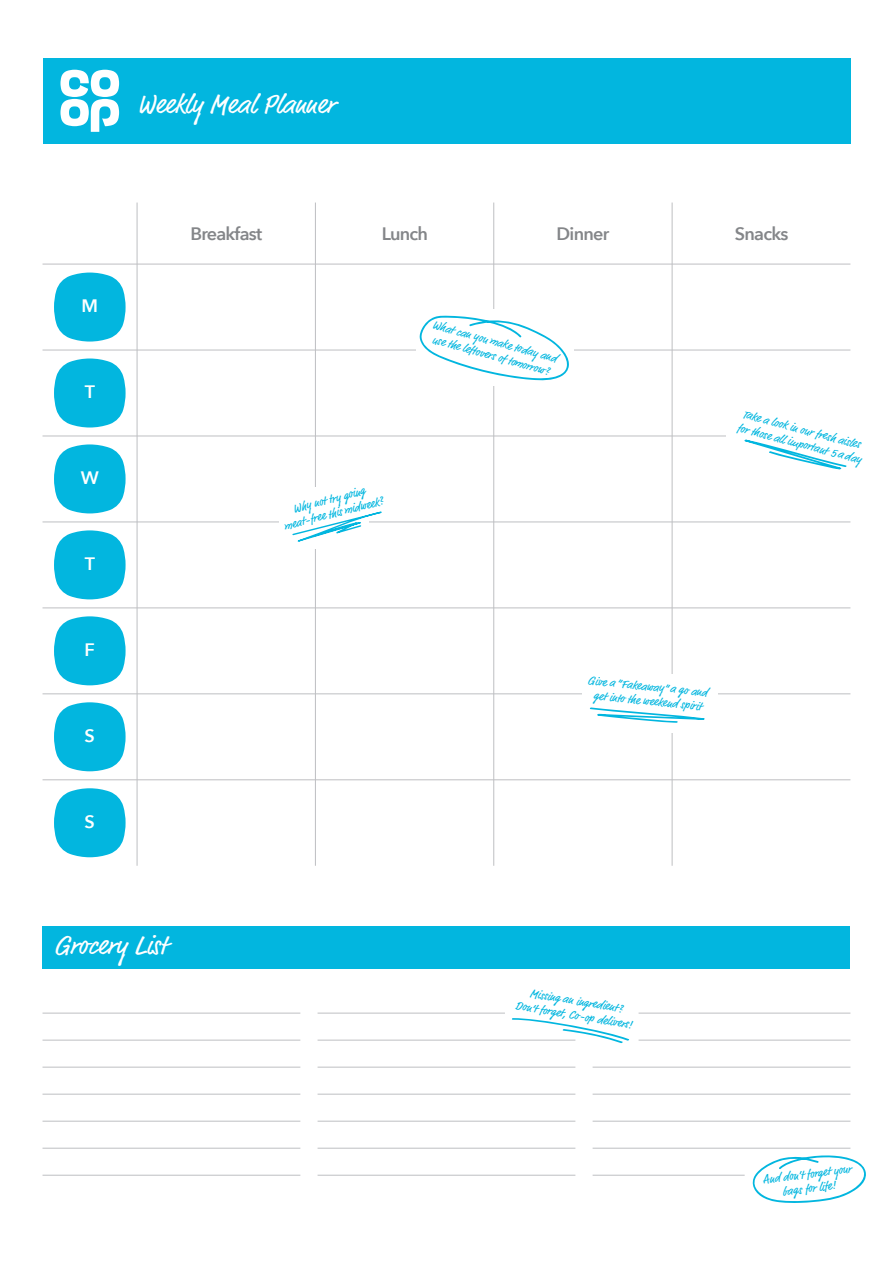
<style>
.page{position:relative;width:893px;height:1263px;background:#fff}
.page>*{position:absolute;margin:0;border:0;box-sizing:border-box;transform-origin:0 0}
.t1{font:27px "Qxsztjsmxfobghlihhqqashevmh";color:#fff}
.t2{font:600 18px "Avenir Next";letter-spacing:-.04em;color:#848689}
.t3{font:600 18px "Avenir Next";color:#fff}
.t4{font:12px/14.4px "Qxsztjsmxfobghlihhqqashevmh";color:#02b6df;text-align:center}
</style>
<div class="page">
<div style="left:43px;top:926px;width:807px;height:43px;background:#02b6df"></div>
<div style="left:43px;top:58px;width:807px;height:86px;background:#02b6df"></div>
<svg style="left:60px;top:70px;width:59px;height:62px"></svg>
<hr style="left:43px;top:779px;width:807px;height:1px;background:#bebfc2">
<hr style="left:43px;top:693px;width:807px;height:1px;background:#bebfc2">
<hr style="left:43px;top:607px;width:807px;height:1px;background:#bebfc2">
<hr style="left:43px;top:521px;width:807px;height:1px;background:#bebfc2">
<hr style="left:43px;top:436px;width:807px;height:1px;background:#bebfc2">
<hr style="left:43px;top:350px;width:807px;height:1px;background:#bebfc2">
<hr style="left:43px;top:264px;width:807px;height:1px;background:#bebfc2">
<hr style="left:672px;top:203px;width:1px;height:663px;background:#bebfc2">
<hr style="left:493px;top:203px;width:1px;height:663px;background:#bebfc2">
<hr style="left:315px;top:203px;width:1px;height:663px;background:#bebfc2">
<hr style="left:137px;top:203px;width:1px;height:663px;background:#bebfc2">
<hr style="left:43px;top:1175px;width:257px;height:1px;background:#bebfc2">
<hr style="left:43px;top:1148px;width:257px;height:1px;background:#bebfc2">
<hr style="left:43px;top:1121px;width:257px;height:1px;background:#bebfc2">
<hr style="left:43px;top:1094px;width:257px;height:1px;background:#bebfc2">
<hr style="left:43px;top:1067px;width:257px;height:1px;background:#bebfc2">
<hr style="left:43px;top:1040px;width:257px;height:1px;background:#bebfc2">
<hr style="left:43px;top:1013px;width:257px;height:1px;background:#bebfc2">
<hr style="left:318px;top:1175px;width:257px;height:1px;background:#bebfc2">
<hr style="left:318px;top:1148px;width:257px;height:1px;background:#bebfc2">
<hr style="left:318px;top:1121px;width:257px;height:1px;background:#bebfc2">
<hr style="left:318px;top:1094px;width:257px;height:1px;background:#bebfc2">
<hr style="left:318px;top:1067px;width:257px;height:1px;background:#bebfc2">
<hr style="left:318px;top:1040px;width:257px;height:1px;background:#bebfc2">
<hr style="left:318px;top:1013px;width:187px;height:1px;background:#bebfc2">
<hr style="left:593px;top:1175px;width:152px;height:1px;background:#bebfc2">
<hr style="left:593px;top:1148px;width:257px;height:1px;background:#bebfc2">
<hr style="left:593px;top:1121px;width:257px;height:1px;background:#bebfc2">
<hr style="left:593px;top:1094px;width:257px;height:1px;background:#bebfc2">
<hr style="left:593px;top:1067px;width:257px;height:1px;background:#bebfc2">
<hr style="left:639px;top:1040px;width:211px;height:1px;background:#bebfc2">
<hr style="left:639px;top:1013px;width:211px;height:1px;background:#bebfc2">
<svg style="left:54px;top:358px;width:72px;height:69px;background:#2ac1e4"></svg>
<svg style="left:54px;top:444px;width:72px;height:69px;background:#2ac1e4"></svg>
<svg style="left:54px;top:530px;width:72px;height:69px;background:#2ac1e4"></svg>
<svg style="left:54px;top:616px;width:72px;height:69px;background:#2ac1e4"></svg>
<svg style="left:54px;top:702px;width:72px;height:69px;background:#2ac1e4"></svg>
<svg style="left:54px;top:788px;width:72px;height:69px;background:#2ac1e4"></svg>
<svg style="left:54px;top:273px;width:72px;height:69px;background:#2ac1e4"></svg>
<svg style="left:511px;top:1018px;width:119px;height:25px"></svg>
<div style="left:279px;top:487px;width:90px;height:61px;background:#fff"></div>
<div style="left:416px;top:309px;width:157px;height:76px;background:#fff"></div>
<div style="left:582px;top:675px;width:136px;height:58px;background:#fff"></div>
<div style="left:726px;top:420px;width:124px;height:18px;background:#fff"></div>
<svg style="left:589px;top:707px;width:116px;height:16px"></svg>
<svg style="left:744px;top:439px;width:103px;height:30px"></svg>
<svg style="left:752px;top:1155px;width:114px;height:48px"></svg>
<svg style="left:292px;top:511px;width:90px;height:31px"></svg>
<svg style="left:419px;top:315px;width:150px;height:66px"></svg>
<h2 class="t3" style="left:82px;top:291px;width:18px">M</h2>
<h2 class="t3" style="left:85px;top:377px;width:12px">T</h2>
<h2 class="t3" style="left:81px;top:463px;width:20px">W</h2>
<h2 class="t3" style="left:85px;top:548px;width:12px">T</h2>
<h2 class="t3" style="left:85px;top:634px;width:12px">F</h2>
<h2 class="t3" style="left:85px;top:720px;width:12px">S</h2>
<h2 class="t3" style="left:85px;top:806px;width:12px">S</h2>
<h1 class="t1" style="left:137px;top:88px;width:199px">Weekly Meal Planner</h1>
<h2 class="t2" style="left:190px;top:218px;width:73px">Breakfast</h2>
<h2 class="t2" style="left:382px;top:218px;width:48px">Lunch</h2>
<h2 class="t2" style="left:557px;top:218px;width:54px">Dinner</h2>
<h2 class="t2" style="left:735px;top:218px;width:55px">Snacks</h2>
<p class="t4" style="left:434px;top:318px;width:59px;rotate:15deg">What can you</p>
<p class="t4" style="left:434px;top:334px;width:88px;rotate:15deg">use the leftovers of to</p>
<p class="t4" style="left:499px;top:336px;width:63px;rotate:15deg">ake today and</p>
<p class="t4" style="left:524px;top:358px;width:29px;rotate:15deg">orrow?</p>
<p class="t4" style="left:743px;top:407px;width:129px;text-align:left;rotate:15deg">Take a look in our fresh aisles for those all important 5 a day</p>
<p class="t4" style="left:292px;top:503px;width:76px;rotate:-14deg">Why not try going</p>
<p class="t4" style="left:350px;top:502px;width:34px;rotate:-14deg">idweek?</p>
<p class="t4" style="left:290px;top:518px;width:54px;rotate:-14deg">eat-free this</p>
<p class="t4" style="left:589px;top:674px;width:122px;rotate:6deg">Give a “Fakeaway” a go and get into the weekend spirit</p>
<h1 class="t1" style="left:54px;top:929px;width:115px">Grocery List</h1>
<p class="t4" style="left:519px;top:984px;width:119px;rotate:10deg">Missing an ingredient?<br>Don’t forget, Co-op delivers!</p>
<p class="t4" style="left:762px;top:1173px;width:90px;rotate:-7deg">And don’t forget your bags for life!</p>
</div>
